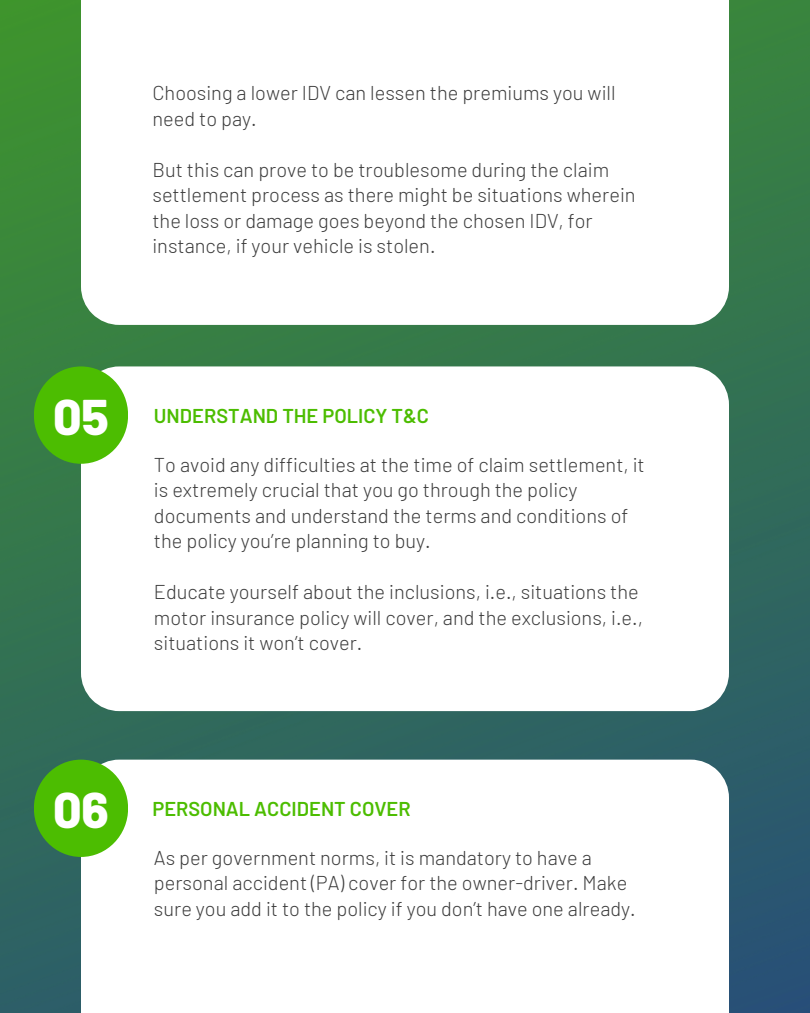
<style>
.page{position:relative;width:810px;height:1013px;background:#fff}
.page>*{position:absolute;margin:0;border:0;box-sizing:border-box;transform-origin:0 0}
.t1{font:800 50px "Barlow";color:#fff}
.t2{font:300 20px/25.5px "Barlow";color:#3d3d3d}
.t3{font:600 20px "Barlow";color:#4cbd01}
</style>
<div class="page">
<img style="left:0;top:0;width:810px;height:1012px">
<div style="left:81px;top:0;width:648px;height:324px;background:#fff"></div>
<svg style="left:81px;top:366px;width:648px;height:345px"></svg>
<div style="left:34px;top:366px;width:94px;height:98px;background:#4cbd01;border-radius:50%"></div>
<svg style="left:81px;top:759px;width:648px;height:253px"></svg>
<div style="left:34px;top:759px;width:94px;height:98px;background:#4cbd01;border-radius:50%"></div>
<p class="t2" style="left:152px;top:80px;width:465px">Choosing a lower IDV can lessen the premiums you will need to pay.</p>
<p class="t2" style="left:152px;top:156px;width:485px">But this can prove to be troublesome during the claim settlement process as there might be situations wherein the loss or damage goes beyond the chosen IDV, for instance, if your vehicle is stolen.</p>
<h1 class="t1" style="left:53px;top:385px;width:57px">05</h1>
<p class="t3" style="left:154px;top:402px;width:277px">UNDERSTAND THE POLICY T&amp;C</p>
<p class="t2" style="left:154px;top:451px;width:492px">To avoid any difficulties at the time of claim settlement, it is extremely crucial that you go through the policy documents and understand the terms and conditions of the policy you’re planning to buy.</p>
<p class="t2" style="left:154px;top:578px;width:491px">Educate yourself about the inclusions, i.e., situations the motor insurance policy will cover, and the exclusions, i.e., situations it won’t cover.</p>
<h1 class="t1" style="left:53px;top:778px;width:57px">06</h1>
<p class="t3" style="left:152px;top:795px;width:260px">PERSONAL ACCIDENT COVER</p>
<p class="t2" style="left:154px;top:844px;width:483px">As per government norms, it is mandatory to have a personal accident (PA) cover for the owner-driver. Make sure you add it to the policy if you don’t have one already.</p>
</div>
